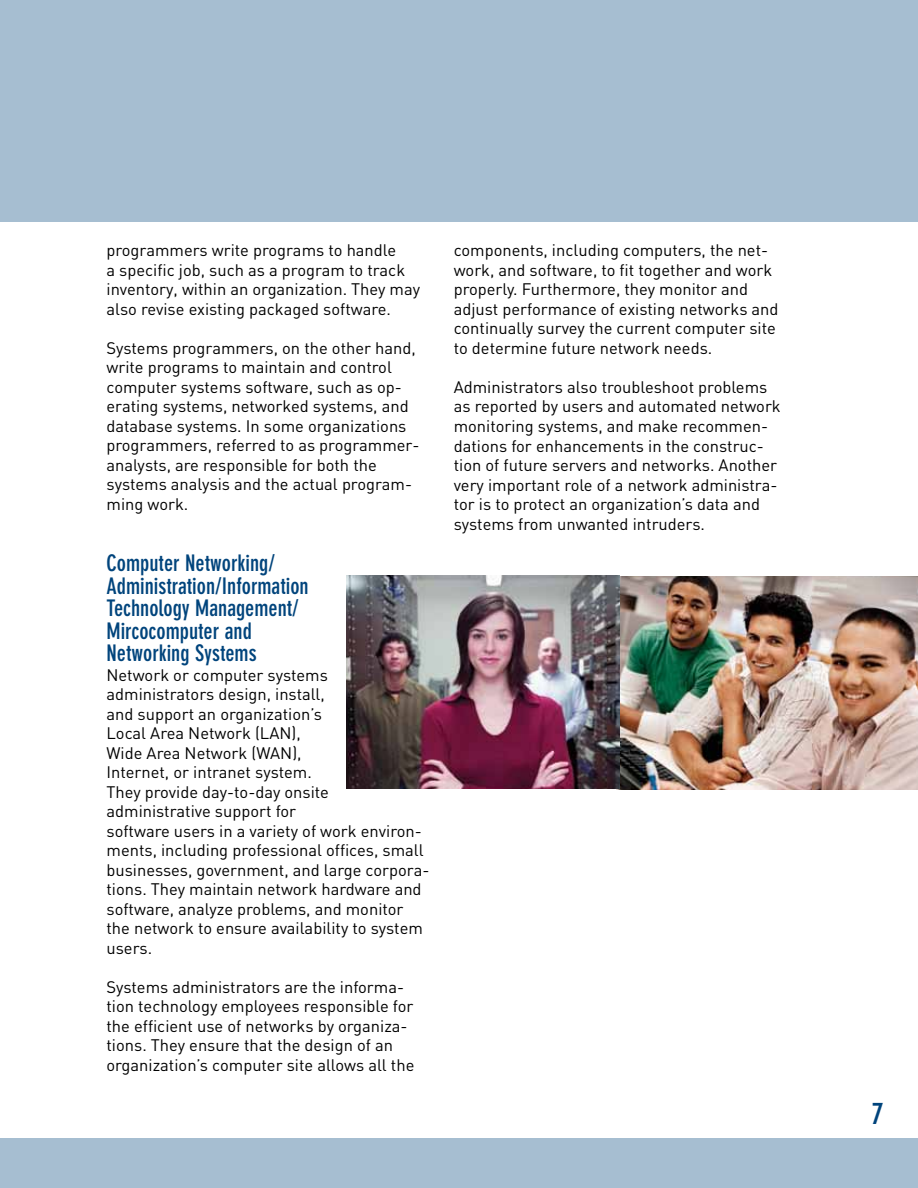
<style>
.page{position:relative;width:918px;height:1188px;background:#fff}
.page>*{position:absolute;margin:0;border:0;box-sizing:border-box;transform-origin:0 0}
.t1{font:700 condensed 30px "DIN Neuzeit Grotesk";color:#00447c}
.t2{font:700 condensed 22.5px/22.5px "DIN Neuzeit Grotesk";color:#00447c}
.t3{font:16.5px/19.5px "DIN";color:#000}
</style>
<div class="page">
<div style="left:0;top:0;width:918px;height:222px;background:#a6bed1"></div>
<div style="left:0;top:1138px;width:918px;height:50px;background:#a6bed1"></div>
<img style="left:616px;top:576px;width:302px;height:214px">
<img style="left:346px;top:575px;width:274px;height:214px">
<p class="t3" style="left:106px;top:240px;width:315px">programmers write programs to handle<br>a specific job, such as a program to track inventory, within an organization. They may also revise existing packaged software.</p>
<p class="t3" style="left:106px;top:338px;width:315px">Systems programmers, on the other hand, write programs to maintain and control computer systems software, such as op&shy;erating systems, networked systems, and database systems. In some organizations programmers, referred to as programmer&shy;analysts, are responsible for both the systems analysis and the actual program&shy;ming work.</p>
<h2 class="t2" style="left:106px;top:552px;width:204px">Computer Networking/<br>Administration/Information<br>Technology Management/<br>Mircocomputer and<br>Networking Systems</h2>
<p class="t3" style="left:106px;top:665px;width:324px">Network or computer systems administrators design, install,<br>and support an organization’s<br>Local Area Network (LAN),<br>Wide Area Network (WAN),<br>Internet, or intranet system.<br>They provide day-to-day onsite administrative support for<br>software users in a variety of work environ&shy;ments, including professional offices, small businesses, government, and large corpora&shy;tions. They maintain network hardware and software, analyze problems, and monitor the network to ensure availability to system users.</p>
<p class="t3" style="left:106px;top:977px;width:309px">Systems administrators are the informa&shy;tion technology employees responsible for the efficient use of networks by organiza&shy;tions. They ensure that the design of an organization’s computer site allows all the</p>
<p class="t3" style="left:454px;top:240px;width:326px">components, including computers, the net&shy;work, and software, to fit together and work properly. Furthermore, they monitor and adjust performance of existing networks and continually survey the current computer site to determine future network needs.</p>
<p class="t3" style="left:454px;top:377px;width:329px">Administrators also troubleshoot problems as reported by users and automated network monitoring systems, and make recommen&shy;dations for enhancements in the construc&shy;tion of future servers and networks. Another very important role of a network administra&shy;tor is to protect an organization’s data and systems from unwanted intruders.</p>
<h1 class="t1" style="left:871px;top:1096px;width:14px">7</h1>
</div>
